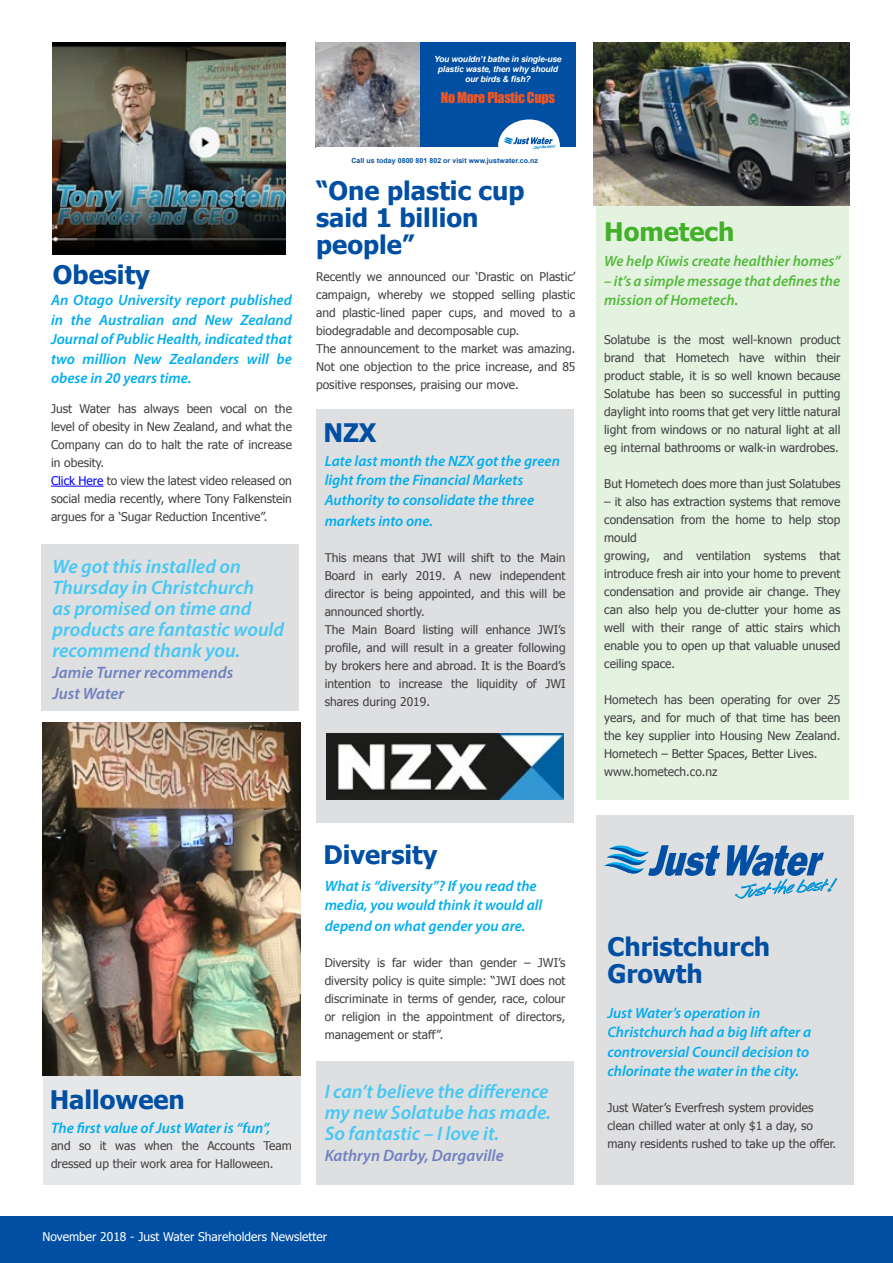
<style>
.page{position:relative;width:893px;height:1263px;background:#fff}
.page>*{position:absolute;margin:0;border:0;box-sizing:border-box;transform-origin:0 0}
.t1{font:700 25.5px/27px "Tahoma";color:#004fa3}
.t2{font:700 25.5px "Tahoma";color:#43b02a}
.t3{font:italic 600 19.5px/21px "Myriad Pro";color:#44c8f5;text-align:justify}
.t4{font:italic 600 16.5px/21px "Myriad Pro";color:#7081c0}
.t5{font:italic 600 15px/19.5px "Myriad Pro";color:#00aeef}
.t6{font:italic 600 15px/19.5px "Myriad Pro";color:#56b83f}
.t7{font:13.95px "Impact";letter-spacing:-.02em;color:#f05622}
.t8{font:12px/18px "Tahoma";color:#414042}
.t9{font:12px "Tahoma";color:#fff}
.t10{font:italic 700 8.55px/10.1px "Arial";letter-spacing:-.02em;color:#fff;text-align:center}
.t11{font:700 7.05px "Arial";letter-spacing:.01em;color:#004fa3}
.s1{color:#00f}
</style>
<div class="page">
<div style="left:0;top:1216px;width:893px;height:47px;background:#004fa3"></div>
<div style="left:596px;top:43px;width:253px;height:756px;background:#e3f3df"></div>
<div style="left:316px;top:1062px;width:258px;height:123px;background:#dedfe0"></div>
<div style="left:596px;top:815px;width:258px;height:370px;background:#dedfe0"></div>
<div style="left:41px;top:544px;width:258px;height:167px;background:#dedfe0"></div>
<div style="left:43px;top:722px;width:257px;height:463px;background:#e6e7e8"></div>
<img style="left:53px;top:43px;width:232px;height:212px">
<img style="left:43px;top:722px;width:257px;height:353px">
<hr style="left:51px;top:486px;width:52px;height:1px;background:#00f">
<div style="left:368px;top:43px;width:207px;height:127px;background:#004fa3"></div>
<img style="left:316px;top:43px;width:103px;height:105px">
<div style="left:316px;top:148px;width:259px;height:22px;background:#fff"></div>
<svg style="left:498px;top:119px;width:62px;height:31px"></svg>
<img style="left:594px;top:43px;width:255px;height:162px">
<div style="left:316px;top:409px;width:258px;height:414px;background:#dedfe0"></div>
<img style="left:327px;top:734px;width:236px;height:66px">
<svg style="left:604px;top:845px;width:116px;height:31px"></svg>
<svg style="left:727px;top:845px;width:110px;height:54px"></svg>
<p class="t10" style="left:434px;top:54px;width:129px">You wouldn’t bathe in single-use plastic waste, then why should our birds &amp; fish?</p>
<p class="t7" style="left:441px;top:87px;width:116px">No More Plastic Cups</p>
<h1 class="t1" style="left:53px;top:259px;width:99px">Obesity</h1>
<p class="t5" style="left:51px;top:290px;width:242px;text-align:justify">An Otago University report published in the Australian and New Zealand Journal of Public Health, indicated that two million New Zealanders will be obese in 20 years time.</p>
<p class="t8" style="left:51px;top:399px;width:242px">Just Water has always been vocal on the level of obesity in New Zealand, and what the Company can do to halt the rate of increase in obesity.<br><span class="s1">Click Here</span> to view the latest video released on social media recently, where Tony Falkenstein argues for a ‘Sugar Reduction Incentive”.</p>
<h2 class="t3" style="left:53px;top:555px;width:233px;text-align:left">We got this installed on<br>Thursday in Christchurch<br>as promised on time and products are fantastic would recommend thank you.</h2>
<h3 class="t4" style="left:53px;top:661px;width:182px">Jamie Turner recommends<br>Just Water</h3>
<p class="t11" style="left:351px;top:156px;width:188px">Call us today 0800 801 802 or visit www.justwater.co.nz</p>
<h1 class="t1" style="left:316px;top:176px;width:210px">“One plastic cup said 1 billion people”</h1>
<p class="t8" style="left:316px;top:267px;width:261px">Recently we announced our ‘Drastic on Plastic’ campaign, whereby we stopped selling plastic and plastic-lined paper cups, and moved to a biodegradable and decomposable cup.<br>The announcement to the market was amazing.<br>Not one objection to the price increase, and 85 positive responses, praising our move.</p>
<h1 class="t1" style="left:323px;top:417px;width:55px">NZX</h1>
<p class="t5" style="left:325px;top:451px;width:237px">Late last month the NZX got the green light from the Financial Markets<br>Authority to consolidate the three</p>
<p class="t5" style="left:325px;top:511px;width:110px">markets into one.</p>
<p class="t8" style="left:325px;top:548px;width:242px">This means that JWI will shift to the Main Board in early 2019. A new independent director is being appointed, and this will be announced shortly.<br>The Main Board listing will enhance JWI’s profile, and will result in a greater following by brokers here and abroad. It is the Board’s intention to increase the liquidity of JWI shares during 2019.</p>
<h1 class="t1" style="left:50px;top:1084px;width:137px">Halloween</h1>
<p class="t5" style="left:51px;top:1118px;width:221px">The first value of Just Water is “fun”,</p>
<p class="t8" style="left:51px;top:1136px;width:242px">and so it was when the Accounts Team dressed up their work area for Halloween.</p>
<h1 class="t1" style="left:323px;top:840px;width:116px">Diversity</h1>
<p class="t5" style="left:325px;top:875px;width:219px">What is “diversity”? If you read the media, you would think it would all</p>
<p class="t5" style="left:325px;top:916px;width:202px">depend on what gender you are.</p>
<p class="t8" style="left:325px;top:953px;width:242px;text-align:justify">Diversity is far wider than gender – JWI’s diversity policy is quite simple: “JWI does not discriminate in terms of gender, race, colour or religion in the appointment of directors, management or staff”.</p>
<h2 class="t3" style="left:325px;top:1080px;width:228px">I can’t believe the difference my new Solatube has made.<br>So fantastic – I love it.</h2>
<h3 class="t4" style="left:325px;top:1145px;width:180px">Kathryn Darby, Dargaville</h3>
<p class="t9" style="left:43px;top:1229px;width:286px">November 2018 - Just Water Shareholders Newsletter</p>
<h1 class="t2" style="left:604px;top:214px;width:132px">Hometech</h1>
<p class="t6" style="left:604px;top:251px;width:238px">We help Kiwis create healthier homes”</p>
<p class="t6" style="left:604px;top:271px;width:238px">– it’s a simple message that defines the mission of Hometech.</p>
<p class="t8" style="left:604px;top:330px;width:238px;text-align:justify">Solatube is the most well-known product brand that Hometech have within their product stable, it is so well known because Solatube has been so successful in putting daylight into rooms that get very little natural light from windows or no natural light at all eg internal bathrooms or walk-in wardrobes.</p>
<p class="t8" style="left:604px;top:474px;width:238px">But Hometech does more than just Solatubes</p>
<p class="t8" style="left:604px;top:492px;width:238px">– it also has extraction systems that remove condensation from the home to help stop mould<br>growing, and ventilation systems that introduce fresh air into your home to prevent condensation and provide air change. They can also help you de-clutter your home as well with their range of attic stairs which enable you to open up that valuable unused ceiling space.</p>
<p class="t8" style="left:604px;top:690px;width:238px">Hometech has been operating for over 25 years, and for much of that time has been the key supplier into Housing New Zealand.<br>Hometech – Better Spaces, Better Lives. www.hometech.co.nz</p>
<h1 class="t1" style="left:607px;top:932px;width:164px">Christchurch<br>Growth</h1>
<p class="t5" style="left:607px;top:1002px;width:205px">Just Water’s operation in<br>Christchurch had a big lift after a controversial Council decision to chlorinate the water in the city.</p>
<p class="t8" style="left:607px;top:1098px;width:230px">Just Water’s Everfresh system provides clean chilled water at only $1 a day, so many residents rushed to take up the offer.</p>
</div>
